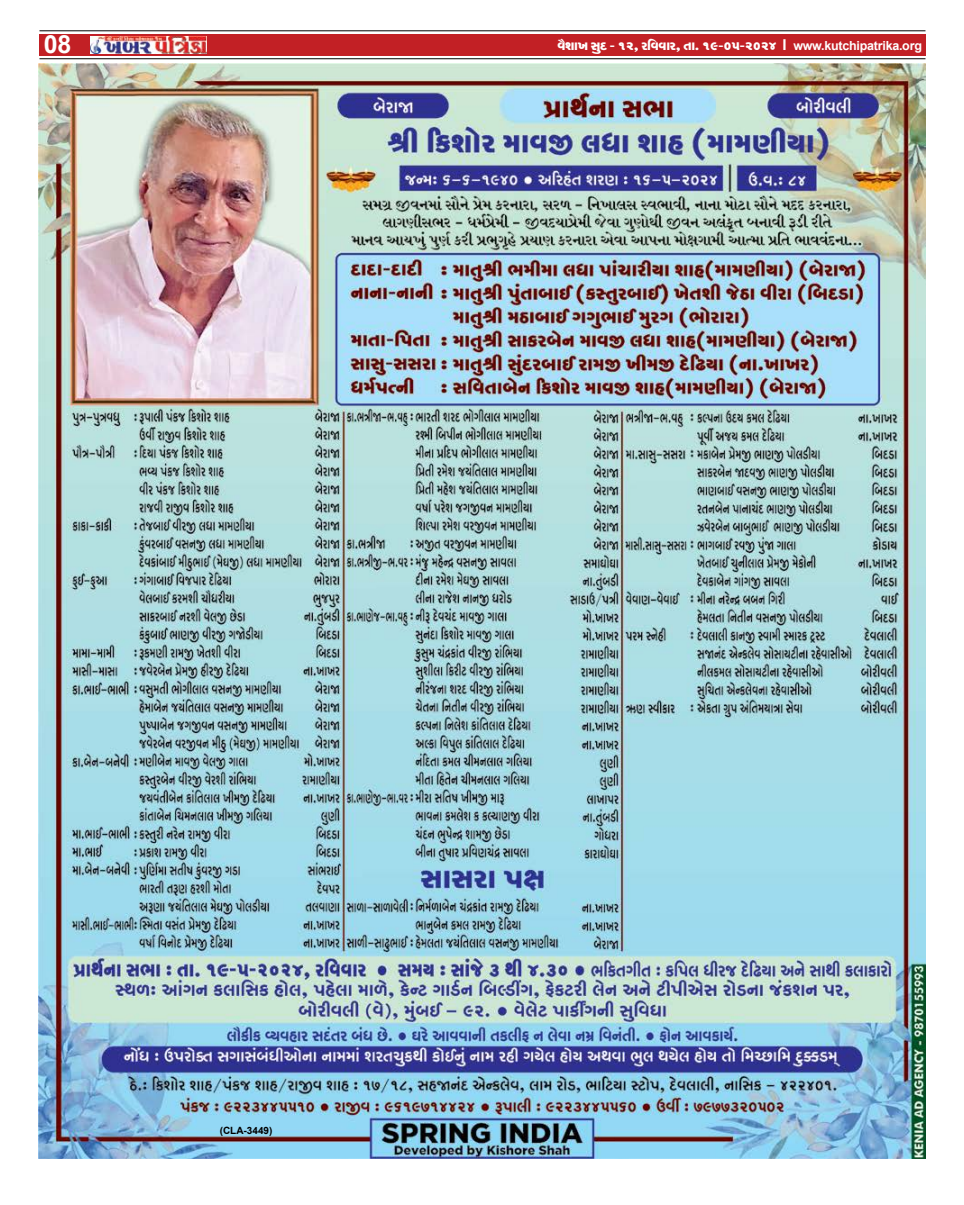
<style>
.page{position:relative;width:964px;height:1205px;background:#fff}
.page>*{position:absolute;margin:0;border:0;box-sizing:border-box;transform-origin:0 0}
.t1{font:700 25px "Arial";color:#fff}
.t2{font:15px "SHREE GUJ7";letter-spacing:-.02em;color:#fff}
.t3{font:700 10px "Arial";color:#000}
.s1{font-family:"Arial";font-weight:700}
.s2{font-family:"Arial";font-weight:700;font-size:12.5px}
</style>
<div class="page">
<div style="left:39px;top:34px;width:887px;height:21px;background:#c22025"></div>
<hr style="left:39px;top:58px;width:886px;height:1px;background:#000">
<hr style="left:39px;top:30px;width:886px;height:1px;background:#000">
<img style="left:90px;top:36px;width:116px;height:17px">
<img style="left:39px;top:64px;width:886px;height:1095px">
<h1 class="t1" style="left:44px;top:27px;width:29px">08</h1>
<p class="t2" style="left:557px;top:38px;width:366px">h¥ipM kyv$ - 12, frhhpf, sp. 19-05-2024 <span class="s1">I</span> <span class="s2">www.kutchipatrika.org</span></p>
<p class="t3" style="left:220px;top:1123px;width:54px">(CLA-3449)</p>
</div>
